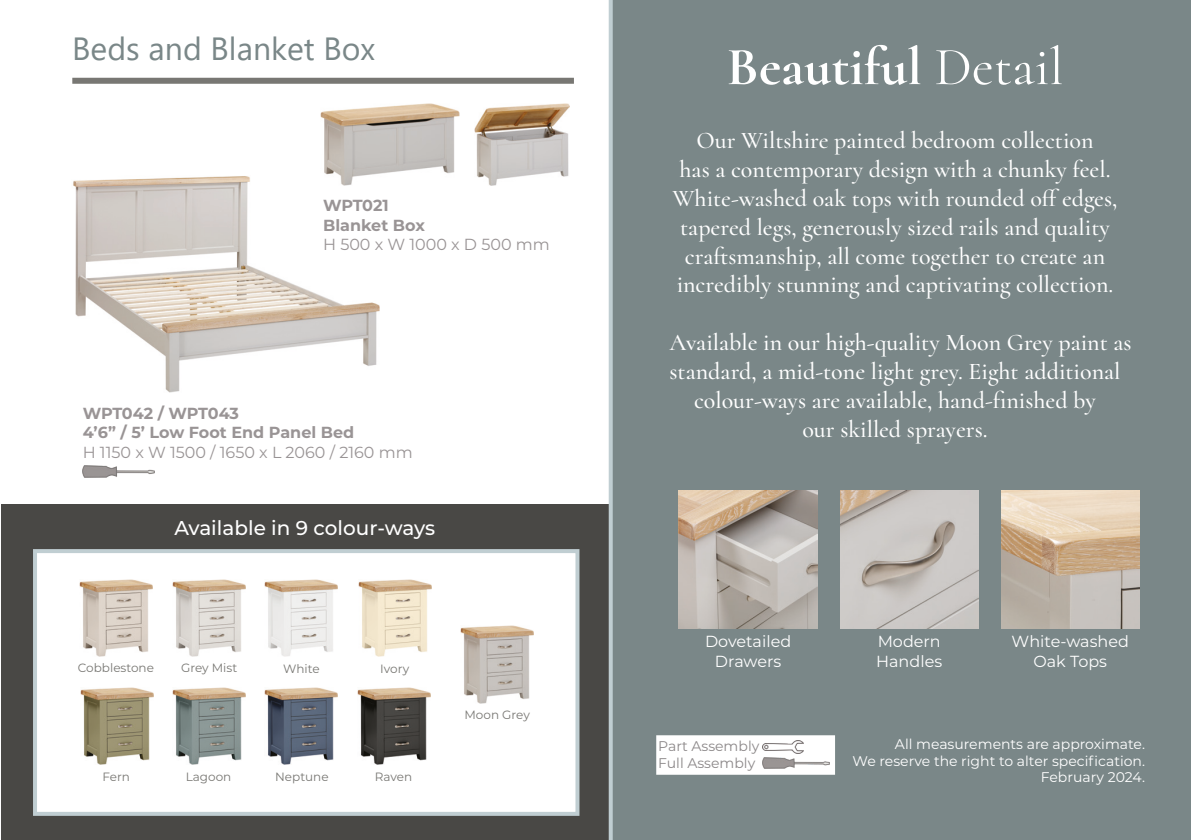
<style>
.page{position:relative;width:1191px;height:840px;background:#fff}
.page>*{position:absolute;margin:0;border:0;box-sizing:border-box;transform-origin:0 0}
.t1{font:700 54px "Cormorant";color:#fff}
.t2{font:32px "Segoe UI";color:#7a8788}
.t3{font:500 24px/28.8px "Cormorant";color:#fff;text-align:center}
.t4{font:500 20px "Montserrat";color:#fff}
.t5{font:700 16px "Montserrat";color:#999495}
.t6{font:16px/19.2px "Montserrat";color:#fff;text-align:center}
.t7{font:16px "Montserrat";color:#999495}
.t8{font:14px/16.8px "Montserrat";color:#fff;text-align:right}
.t9{font:14px "Montserrat";color:#8c8889}
.t10{font:12px "Montserrat";color:#787773}
.s1{font-weight:400}
</style>
<div class="page">
<img style="left:73px;top:176px;width:307px;height:217px">
<img style="left:321px;top:103px;width:138px;height:82px">
<img style="left:474px;top:103px;width:95px;height:82px">
<img style="left:83px;top:465px;width:71px;height:12px">
<div style="left:72px;top:78px;width:502px;height:6px;background:#787773"></div>
<div style="left:1px;top:504px;width:623px;height:335px;background:#494845"></div>
<div style="left:609px;top:0;width:582px;height:839px;background:#7a8788"></div>
<img style="left:679px;top:490px;width:138px;height:138px">
<div style="left:657px;top:735px;width:177px;height:38px;background:#fff"></div>
<div style="left:656px;top:734px;width:179px;height:40px;border:2px solid #fff"></div>
<img style="left:763px;top:757px;width:66px;height:11px">
<img style="left:763px;top:740px;width:40px;height:13px">
<img style="left:1001px;top:490px;width:138px;height:138px">
<img style="left:840px;top:490px;width:138px;height:138px">
<div style="left:33px;top:548px;width:546px;height:267px;background:#fff;border:4px solid #c0ced2"></div>
<img style="left:79px;top:579px;width:73px;height:77px">
<img style="left:173px;top:579px;width:73px;height:77px">
<img style="left:80px;top:687px;width:73px;height:77px">
<img style="left:173px;top:687px;width:73px;height:77px">
<img style="left:265px;top:579px;width:73px;height:77px">
<img style="left:265px;top:687px;width:73px;height:77px">
<img style="left:358px;top:579px;width:73px;height:77px">
<img style="left:357px;top:687px;width:73px;height:77px">
<img style="left:461px;top:625px;width:72px;height:78px">
<p class="t2" style="left:72px;top:18px;width:304px">Beds and Blanket Box</p>
<p class="t5" style="left:323px;top:194px;width:67px">WPT021</p>
<p class="t5" style="left:323px;top:213px;width:103px">Blanket Box</p>
<p class="t7" style="left:323px;top:233px;width:228px">H 500 x W 1000 x D 500 mm</p>
<p class="t5" style="left:83px;top:401px;width:158px">WPT042 / WPT043</p>
<p class="t5" style="left:83px;top:421px;width:273px">4’6” / 5’ Low Foot End Panel Bed</p>
<p class="t7" style="left:83px;top:440px;width:331px">H 1150 x W 1500 / 1650 x L 2060 / 2160 mm</p>
<p class="t4" style="left:174px;top:513px;width:262px">Available in 9 colour-ways</p>
<p class="t10" style="left:78px;top:659px;width:78px">Cobblestone</p>
<p class="t10" style="left:181px;top:659px;width:58px">Grey Mist</p>
<p class="t10" style="left:283px;top:660px;width:38px">White</p>
<p class="t10" style="left:380px;top:660px;width:30px">Ivory</p>
<p class="t10" style="left:103px;top:768px;width:29px">Fern</p>
<p class="t10" style="left:186px;top:768px;width:47px">Lagoon</p>
<p class="t10" style="left:275px;top:768px;width:55px">Neptune</p>
<p class="t10" style="left:375px;top:768px;width:39px">Raven</p>
<p class="t10" style="left:464px;top:706px;width:67px">Moon Grey</p>
<p class="t1" style="left:726px;top:33px;width:338px">Beautiful <span class="s1">Detail</span></p>
<p class="t3" style="left:672px;top:126px;width:447px">Our Wiltshire painted bedroom collection<br>has a contemporary design with a chunky feel.<br>White-washed oak tops with rounded off edges, tapered legs, generously sized rails and quality craftsmanship, all come together to create an incredibly stunning and captivating collection.</p>
<p class="t3" style="left:669px;top:327px;width:464px">Available in our high-quality Moon Grey paint as standard, a mid-tone light grey. Eight additional colour-ways are available, hand-finished by</p>
<p class="t3" style="left:802px;top:414px;width:187px">our skilled sprayers.</p>
<p class="t6" style="left:705px;top:631px;width:88px">Dovetailed<br>Drawers</p>
<p class="t6" style="left:877px;top:631px;width:64px">Modern</p>
<p class="t6" style="left:876px;top:650px;width:67px">Handles</p>
<p class="t6" style="left:1011px;top:631px;width:119px">White-washed<br>Oak Tops</p>
<p class="t9" style="left:658px;top:735px;width:103px">Part Assembly</p>
<p class="t9" style="left:658px;top:752px;width:99px">Full Assembly</p>
<p class="t8" style="left:895px;top:734px;width:251px">All measurements are approximate.</p>
<p class="t8" style="left:852px;top:751px;width:294px">We reserve the right to alter specification.<br>February 2024.</p>
</div>
